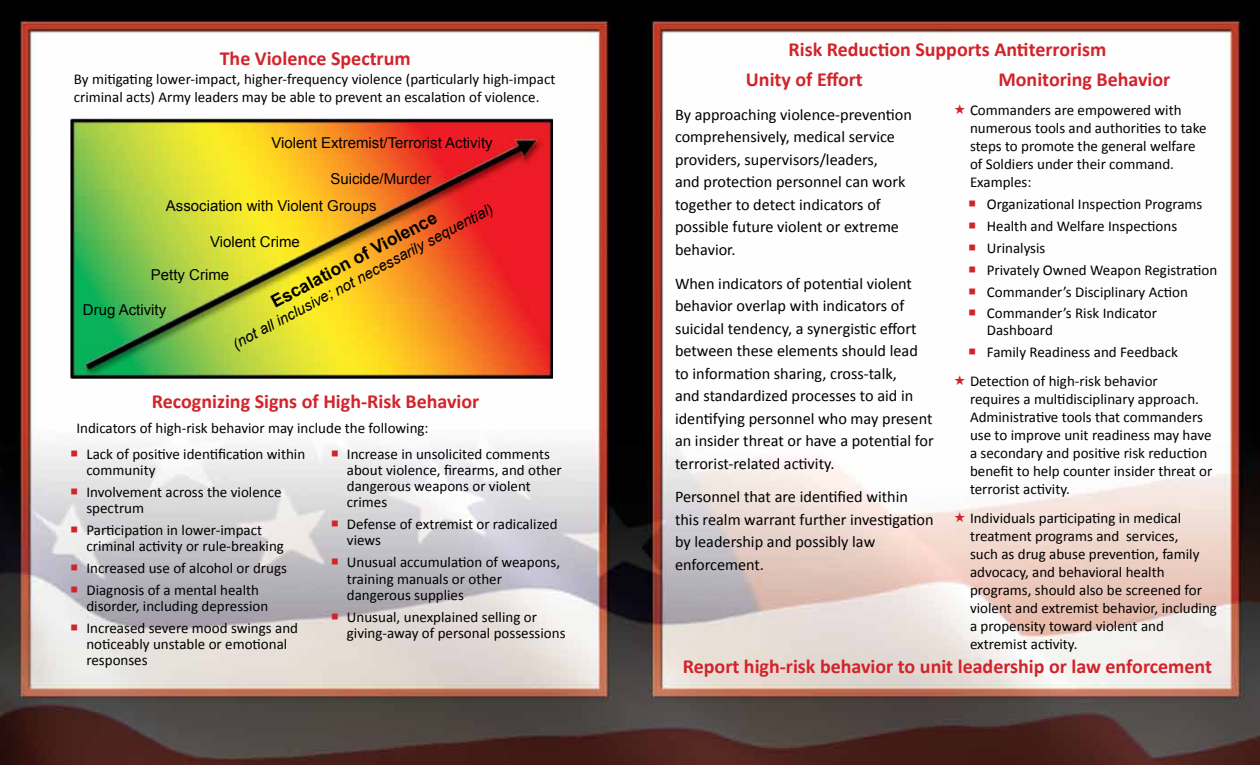
<style>
.page{position:relative;width:1260px;height:765px;background:#fff}
.page>*{position:absolute;margin:0;border:0;box-sizing:border-box;transform-origin:0 0}
.t1{font:700 20px "Calibri";color:#d2232a}
.t2{font:700 17.5px "Arial";color:#000}
.t3{font:16.25px/22.5px "Calibri";color:#000}
.t4{font:15px/18px "Calibri";color:#000}
.t5{font:15px "Arial";color:#000}
.t6{font:italic 15px "Arial";color:#000}
</style>
<div class="page">
<img style="left:0;top:0;width:1260px;height:765px">
<img style="left:70px;top:119px;width:483px;height:260px">
<svg style="left:71px;top:450px;width:6px;height:6px"></svg>
<svg style="left:71px;top:488px;width:6px;height:6px"></svg>
<svg style="left:71px;top:526px;width:6px;height:6px"></svg>
<svg style="left:71px;top:565px;width:6px;height:5px"></svg>
<svg style="left:71px;top:586px;width:6px;height:6px"></svg>
<svg style="left:71px;top:625px;width:6px;height:5px"></svg>
<svg style="left:332px;top:450px;width:6px;height:6px"></svg>
<svg style="left:332px;top:521px;width:6px;height:6px"></svg>
<svg style="left:332px;top:559px;width:6px;height:6px"></svg>
<svg style="left:332px;top:613px;width:6px;height:6px"></svg>
<svg style="left:955px;top:104px;width:10px;height:10px"></svg>
<svg style="left:969px;top:201px;width:6px;height:6px"></svg>
<svg style="left:969px;top:223px;width:6px;height:5px"></svg>
<svg style="left:969px;top:244px;width:6px;height:6px"></svg>
<svg style="left:969px;top:266px;width:6px;height:6px"></svg>
<svg style="left:969px;top:288px;width:6px;height:6px"></svg>
<svg style="left:969px;top:310px;width:6px;height:6px"></svg>
<svg style="left:969px;top:348px;width:6px;height:6px"></svg>
<svg style="left:955px;top:375px;width:10px;height:10px"></svg>
<svg style="left:955px;top:512px;width:10px;height:10px"></svg>
<h1 class="t1" style="left:220px;top:46px;width:193px">The Violence Spectrum</h1>
<p class="t4" style="left:74px;top:70px;width:483px">By mitigating lower-impact, higher-frequency violence (particularly high-impact criminal acts) Army leaders may be able to prevent an escalation of violence.</p>
<p class="t5" style="left:271px;top:133px;width:223px">Violent Extremist/Terrorist Activity</p>
<p class="t5" style="left:330px;top:169px;width:102px">Suicide/Murder</p>
<p class="t5" style="left:166px;top:196px;width:212px">Association with Violent Groups</p>
<p class="t6" style="left:229px;top:336px;width:294px;rotate:-28deg">(not all inclusive; not necessarily sequential)</p>
<p class="t2" style="left:267px;top:293px;width:187px;rotate:-28deg">Escalation of Violence</p>
<p class="t5" style="left:210px;top:232px;width:91px">Violent Crime</p>
<p class="t5" style="left:151px;top:265px;width:80px">Petty Crime</p>
<p class="t5" style="left:83px;top:300px;width:85px">Drug Activity</p>
<h1 class="t1" style="left:152px;top:388px;width:329px">Recognizing Signs of High-Risk Behavior</h1>
<p class="t4" style="left:86px;top:415px;width:344px;line-height:26.1px;text-indent:-10px">Indicators of high-risk behavior may include the following:<br>Lack of positive identification within</p>
<p class="t4" style="left:86px;top:459px;width:197px;line-height:21.9px">community<br>Involvement across the violence</p>
<p class="t4" style="left:86px;top:497px;width:177px;line-height:21.9px">spectrum<br>Participation in lower-impact</p>
<p class="t4" style="left:86px;top:535px;width:202px;line-height:21.9px">criminal activity or rule-breaking<br>Increased use of alcohol or drugs<br>Diagnosis of a mental health</p>
<p class="t4" style="left:86px;top:595px;width:213px;line-height:21.9px">disorder, including depression<br>Increased severe mood swings and</p>
<p class="t4" style="left:86px;top:636px;width:202px;line-height:16.2px">noticeably unstable or emotional responses</p>
<p class="t4" style="left:347px;top:446px;width:216px;line-height:16.2px">Increase in unsolicited comments about violence, firearms, and other dangerous weapons or violent crimes</p>
<p class="t4" style="left:347px;top:516px;width:212px;line-height:16.2px">Defense of extremist or radicalized views</p>
<p class="t4" style="left:347px;top:554px;width:215px;line-height:16.2px">Unusual accumulation of weapons, training manuals or other dangerous supplies</p>
<p class="t4" style="left:347px;top:609px;width:220px;line-height:16.2px">Unusual, unexplained selling or giving-away of personal possessions</p>
<h1 class="t1" style="left:789px;top:36px;width:319px">Risk Reduction Supports Antiterrorism</h1>
<h1 class="t1" style="left:746px;top:67px;width:118px">Unity of Effort</h1>
<p class="t3" style="left:675px;top:103px;width:239px">By approaching violence-prevention comprehensively, medical service providers, supervisors/leaders,<br>and protection personnel can work together to detect indicators of possible future violent or extreme behavior.</p>
<p class="t3" style="left:675px;top:272px;width:260px">When indicators of potential violent behavior overlap with indicators of suicidal tendency, a synergistic effort between these elements should lead to information sharing, cross-talk,<br>and standardized processes to aid in identifying personnel who may present an insider threat or have a potential for terrorist-related activity.</p>
<p class="t3" style="left:675px;top:486px;width:260px">Personnel that are identified within this realm warrant further investigation by leadership and possibly law enforcement.</p>
<h1 class="t1" style="left:998px;top:67px;width:173px">Monitoring Behavior</h1>
<p class="t4" style="left:970px;top:101px;width:238px">Commanders are empowered with numerous tools and authorities to take steps to promote the general welfare of Soldiers under their command.<br>Examples:</p>
<p class="t4" style="left:987px;top:193px;width:232px;line-height:21.9px">Organizational Inspection Programs<br>Health and Welfare Inspections<br>Urinalysis<br>Privately Owned Weapon Registration<br>Commander’s Disciplinary Action<br>Commander’s Risk Indicator</p>
<p class="t4" style="left:987px;top:319px;width:193px;line-height:21.9px">Dashboard<br>Family Readiness and Feedback</p>
<p class="t4" style="left:970px;top:372px;width:244px">Detection of high-risk behavior<br>requires a multidisciplinary approach.<br>Administrative tools that commanders use to improve unit readiness may have a secondary and positive risk reduction benefit to help counter insider threat or terrorist activity.</p>
<p class="t4" style="left:970px;top:509px;width:248px">Individuals participating in medical treatment programs and services,<br>such as drug abuse prevention, family advocacy, and behavioral health programs, should also be screened for violent and extremist behavior, including a propensity toward violent and extremist activity.</p>
<h1 class="t1" style="left:683px;top:654px;width:531px">Report high-risk behavior to unit leadership or law enforcement</h1>
</div>
